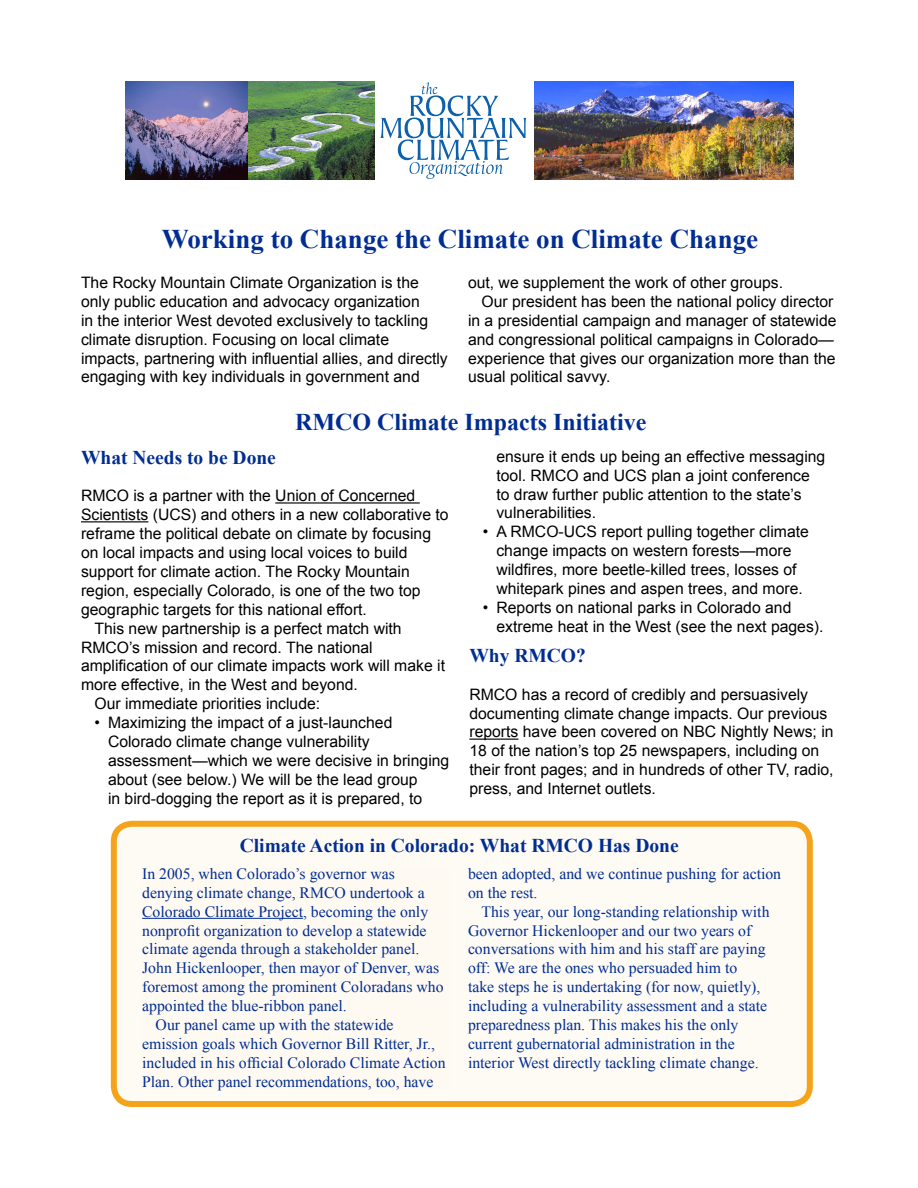
<style>
.page{position:relative;width:918px;height:1188px;background:#fff}
.page>*{position:absolute;margin:0;border:0;box-sizing:border-box;transform-origin:0 0}
.Heading{font:700 27px "Times New Roman";color:#002d92}
.Subheading{font:700 24px "Times New Roman";color:#002d92}
.Textbox_heading{font:700 19.5px "Times New Roman";color:#002d92}
.Heading_minor{font:700 19.5px "Times New Roman";color:#002d92}
.t1{font:15.75px/18.9px "Arial";color:#000}
.Textbox_indent{font:15.75px/18.9px "Times New Roman";color:#002d92}
.Textbox_no_indent{font:15.75px/18.9px "Times New Roman";color:#002d92}
</style>
<div class="page">
<img style="left:125px;top:81px;width:249px;height:98px">
<svg style="left:380px;top:82px;width:146px;height:97px"></svg>
<img style="left:534px;top:81px;width:259px;height:98px">
<hr style="left:275px;top:502px;width:145px;height:2px;background:#000">
<hr style="left:81px;top:521px;width:67px;height:1px;background:#000">
<hr style="left:469px;top:739px;width:49px;height:1px;background:#000">
<div style="left:114px;top:824px;width:696px;height:280px;background:#fefaf4;border-radius:18px"></div>
<div style="left:111px;top:821px;width:702px;height:286px;border:6px solid #f6a31c;border-radius:18px"></div>
<hr style="left:142px;top:918px;width:161px;height:1px;background:#002d92">
<p class="Heading" style="left:162px;top:220px;width:598px">Working to Change the Climate on Climate Change</p>
<p class="t1" style="left:81px;top:273px;width:368px">The Rocky Mountain Climate Organization is the only public education and advocacy organization<br>in the interior West devoted exclusively to tackling climate disruption. Focusing on local climate impacts, partnering with influential allies, and directly engaging with key individuals in government and</p>
<p class="t1" style="left:468px;top:273px;width:317px">out, we supplement the work of other groups.</p>
<p class="t1" style="left:468px;top:292px;width:370px;text-indent:14px">Our president has been the national policy director in a presidential campaign and manager of statewide and congressional political campaigns in Colorado— experience that gives our organization more than the usual political savvy.</p>
<p class="Subheading" style="left:295px;top:405px;width:353px">RMCO Climate Impacts Initiative</p>
<p class="Heading_minor" style="left:81px;top:443px;width:196px">What Needs to be Done</p>
<p class="t1" style="left:81px;top:486px;width:369px">RMCO is a partner with the Union of Concerned Scientists (UCS) and others in a new collaborative to reframe the political debate on climate by focusing on local impacts and using local voices to build support for climate action. The Rocky Mountain region, especially Colorado, is one of the two top geographic targets for this national effort.</p>
<p class="t1" style="left:81px;top:619px;width:366px;text-indent:14px">This new partnership is a perfect match with RMCO’s mission and record. The national amplification of our climate impacts work will make it more effective, in the West and beyond.</p>
<p class="t1" style="left:94px;top:694px;width:227px">Our immediate priorities include:</p>
<p class="t1" style="left:108px;top:713px;width:343px;text-indent:-14px">• Maximizing the impact of a just-launched Colorado climate change vulnerability assessment—which we were decisive in bringing about (see below.) We will be the lead group<br>in bird-dogging the report as it is prepared, to</p>
<p class="t1" style="left:496px;top:447px;width:330px">ensure it ends up being an effective messaging tool. RMCO and UCS plan a joint conference to draw further public attention to the state’s vulnerabilities.</p>
<p class="t1" style="left:483px;top:523px;width:327px;text-align:center">• A RMCO-UCS report pulling together climate change impacts on western forests—more wildfires, more beetle-killed trees, losses of whitepark pines and aspen trees, and more.</p>
<p class="t1" style="left:496px;top:598px;width:329px;text-indent:-14px">• Reports on national parks in Colorado and extreme heat in the West (see the next pages).</p>
<p class="Heading_minor" style="left:469px;top:642px;width:118px">Why RMCO?</p>
<p class="t1" style="left:469px;top:685px;width:366px">RMCO has a record of credibly and persuasively documenting climate change impacts. Our previous reports have been covered on NBC Nightly News; in 18 of the nation’s top 25 newspapers, including on their front pages; and in hundreds of other TV, radio, press, and Internet outlets.</p>
<p class="Textbox_heading" style="left:240px;top:832px;width:440px">Climate Action in Colorado: What RMCO Has Done</p>
<p class="Textbox_no_indent" style="left:142px;top:864px;width:303px">In 2005, when Colorado’s governor was denying climate change, RMCO undertook a Colorado Climate Project, becoming the only nonprofit organization to develop a statewide climate agenda through a stakeholder panel.<br>John Hickenlooper, then mayor of Denver, was foremost among the prominent Coloradans who appointed the blue-ribbon panel.</p>
<p class="Textbox_indent" style="left:142px;top:1015px;width:305px;text-indent:14px">Our panel came up with the statewide emission goals which Governor Bill Ritter, Jr., included in his official Colorado Climate Action Plan. Other panel recommendations, too, have</p>
<p class="Textbox_indent" style="left:468px;top:864px;width:315px">been adopted, and we continue pushing for action on the rest.</p>
<p class="Textbox_indent" style="left:468px;top:902px;width:303px;text-indent:14px">This year, our long-standing relationship with Governor Hickenlooper and our two years of conversations with him and his staff are paying off: We are the ones who persuaded him to<br>take steps he is undertaking (for now, quietly), including a vulnerability assessment and a state preparedness plan. This makes his the only current gubernatorial administration in the interior West directly tackling climate change.</p>
</div>
